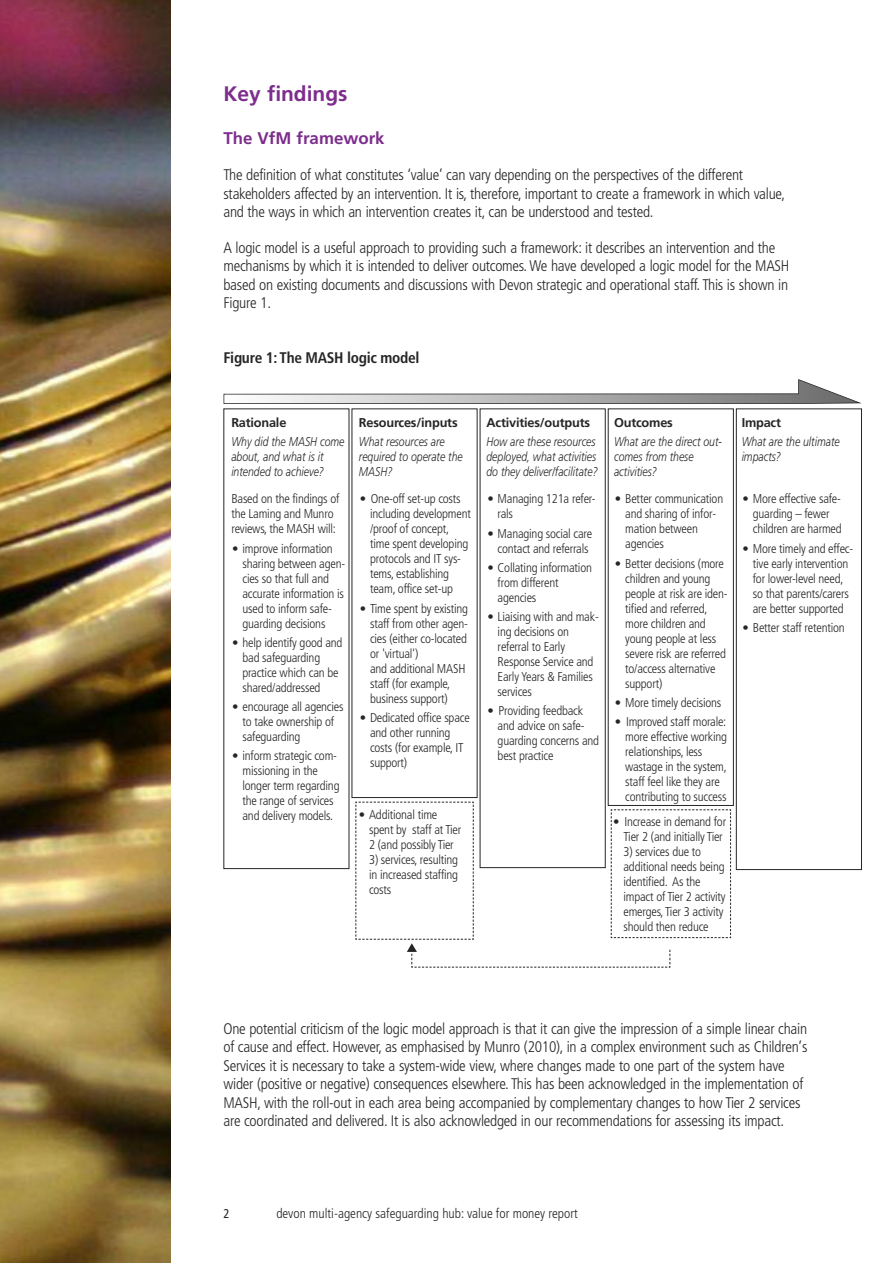
<style>
.page{position:relative;width:893px;height:1263px;background:#fff}
.page>*{position:absolute;margin:0;border:0;box-sizing:border-box;transform-origin:0 0}
.t1{font:700 21px "Frutiger";color:#7d2d8c}
.t2{font:700 16.8px "Frutiger";color:#7d2d8c}
.t3{font:300 condensed 15.3px/18.5px "Frutiger";letter-spacing:-.015em;color:#272627}
.t4{font:700 condensed 15.3px "Frutiger";letter-spacing:-.02em;color:#272627}
.t5{font:300 condensed 13.5px "Frutiger";color:#272627}
.t6{font:300 condensed 12.75px/15px "Frutiger";letter-spacing:-.015em;color:#272627}
.t7{font:italic 300 12.75px/15px "Frutiger";color:#272627;scale:.82 1}
.t8{font:700 12.75px "Frutiger";letter-spacing:-.015em;color:#272627}
.t9{font:condensed 12.75px "Frutiger";color:#272627}
</style>
<div class="page">
<img style="left:0;top:0;width:170px;height:1263px">
<svg style="left:224px;top:379px;width:638px;height:25px"></svg>
<div style="left:480px;top:408px;width:126px;height:460px;border:1px solid #272627"></div>
<div style="left:608px;top:408px;width:126px;height:398px;border:1px solid #272627"></div>
<div style="left:736px;top:408px;width:126px;height:462px;border:1px solid #272627"></div>
<svg style="left:355px;top:801px;width:376px;height:167px"></svg>
<h1 class="t1" style="left:223px;top:85px;width:126px">Key findings</h1>
<h2 class="t2" style="left:223px;top:132px;width:163px">The VfM framework</h2>
<p class="t3" style="left:223px;top:167px;width:563px">The definition of what constitutes ‘value’ can vary depending on the perspectives of the different stakeholders affected by an intervention. It is, therefore, important to create a framework in which value, and the ways in which an intervention creates it, can be understood and tested.</p>
<p class="t3" style="left:223px;top:239px;width:567px">A logic model is a useful approach to providing such a framework: it describes an intervention and the mechanisms by which it is intended to deliver outcomes. We have developed a logic model for the MASH based on existing documents and discussions with Devon strategic and operational staff. This is shown in Figure 1.</p>
<p class="t4" style="left:223px;top:351px;width:198px">Figure 1: The MASH logic model</p>
<p class="t8" style="left:231px;top:417px;width:57px">Rationale</p>
<p class="t7" style="left:231px;top:435px;width:140px">Why did the MASH come about, and what is it intended to achieve?</p>
<p class="t6" style="left:231px;top:492px;width:110px">Based on the findings of the Laming and Munro reviews, the MASH will:</p>
<p class="t6" style="left:242px;top:542px;width:104px;text-indent:-10px">• improve information sharing between agen&shy;cies so that full and accurate information is used to inform safe&shy;guarding decisions</p>
<p class="t6" style="left:242px;top:636px;width:101px;text-indent:-10px">• help identify good and bad safeguarding practice which can be shared/addressed</p>
<p class="t6" style="left:242px;top:700px;width:103px;text-indent:-10px">• encourage all agencies to take ownership of safeguarding</p>
<p class="t6" style="left:242px;top:749px;width:99px;text-indent:-10px">• inform strategic com&shy;missioning in the longer term regarding the range of services and delivery models.</p>
<p class="t8" style="left:359px;top:417px;width:100px">Resources/inputs</p>
<p class="t7" style="left:359px;top:435px;width:128px">What resources are required to operate the<br>MASH?</p>
<p class="t6" style="left:370px;top:492px;width:102px;text-indent:-10px">• One-off set-up costs including development /proof of concept, time spent developing protocols and IT sys&shy;tems, establishing team, office set-up</p>
<p class="t6" style="left:370px;top:602px;width:100px;text-indent:-10px">• Time spent by existing staff from other agen&shy;cies (either co-located or 'virtual')<br>and additional MASH staff (for example, business support)</p>
<p class="t6" style="left:370px;top:711px;width:101px;text-indent:-10px">• Dedicated office space and other running costs (for example, IT support)</p>
<p class="t6" style="left:369px;top:808px;width:94px;text-indent:-10px">• Additional time spent by staff at Tier<br>2 (and possibly Tier</p>
<p class="t6" style="left:369px;top:853px;width:91px;text-align:justify">3) services, resulting in increased staffing costs</p>
<p class="t8" style="left:486px;top:417px;width:105px">Activities/outputs</p>
<p class="t7" style="left:486px;top:435px;width:137px">How are these resources deployed, what activities do they deliver/facilitate?</p>
<p class="t6" style="left:498px;top:492px;width:99px;text-indent:-10px">• Managing 121a refer&shy;rals</p>
<p class="t6" style="left:487px;top:527px;width:106px;text-align:center">• Managing social care contact and referrals</p>
<p class="t6" style="left:498px;top:561px;width:96px;text-indent:-10px">• Collating information from different agencies</p>
<p class="t6" style="left:498px;top:610px;width:103px;text-indent:-10px">• Liaising with and mak&shy;ing decisions on referral to Early<br>Response Service and<br>Early Years &amp; Families services</p>
<p class="t6" style="left:498px;top:704px;width:103px;text-indent:-10px">• Providing feedback and advice on safe&shy;guarding concerns and best practice</p>
<p class="t8" style="left:614px;top:417px;width:60px">Outcomes</p>
<p class="t7" style="left:614px;top:435px;width:133px">What are the direct out&shy;comes from these activities?</p>
<p class="t6" style="left:625px;top:492px;width:100px;text-indent:-10px">• Better communication and sharing of infor&shy;mation between agencies</p>
<p class="t6" style="left:625px;top:557px;width:104px;text-indent:-10px">• Better decisions (more children and young people at risk are iden&shy;tified and referred, more children and young people at less severe risk are referred to/access alternative support)</p>
<p class="t6" style="left:615px;top:696px;width:108px">• More timely decisions</p>
<p class="t6" style="left:625px;top:715px;width:103px;text-indent:-10px">• Improved staff morale: more effective working relationships, less wastage in the system, staff feel like they are contributing to success</p>
<p class="t6" style="left:613px;top:815px;width:114px;text-align:center">• Increase in demand for<br>Tier 2 (and initially Tier</p>
<p class="t6" style="left:623px;top:845px;width:104px">3) services due to additional needs being identified. As the impact of Tier 2 activity emerges, Tier 3 activity should then reduce</p>
<p class="t8" style="left:742px;top:417px;width:41px">Impact</p>
<p class="t7" style="left:742px;top:435px;width:121px">What are the ultimate impacts?</p>
<p class="t6" style="left:753px;top:492px;width:90px;text-indent:-10px">• More effective safe&shy;guarding – fewer children are harmed</p>
<p class="t6" style="left:742px;top:542px;width:112px;text-align:center">• More timely and effec&shy;tive early intervention for lower-level need,<br>so that parents/carers are better supported</p>
<p class="t6" style="left:742px;top:621px;width:104px">• Better staff retention</p>
<p class="t3" style="left:223px;top:1020px;width:585px">One potential criticism of the logic model approach is that it can give the impression of a simple linear chain of cause and effect. However, as emphasised by Munro (2010), in a complex environment such as Children’s Services it is necessary to take a system-wide view, where changes made to one part of the system have wider (positive or negative) consequences elsewhere. This has been acknowledged in the implementation of MASH, with the roll-out in each area being accompanied by complementary changes to how Tier 2 services are coordinated and delivered. It is also acknowledged in our recommendations for assessing its impact.</p>
<p class="t9" style="left:223px;top:1208px;width:8px">2</p>
<p class="t5" style="left:276px;top:1208px;width:303px">devon multi-agency safeguarding hub: value for money report</p>
</div>
